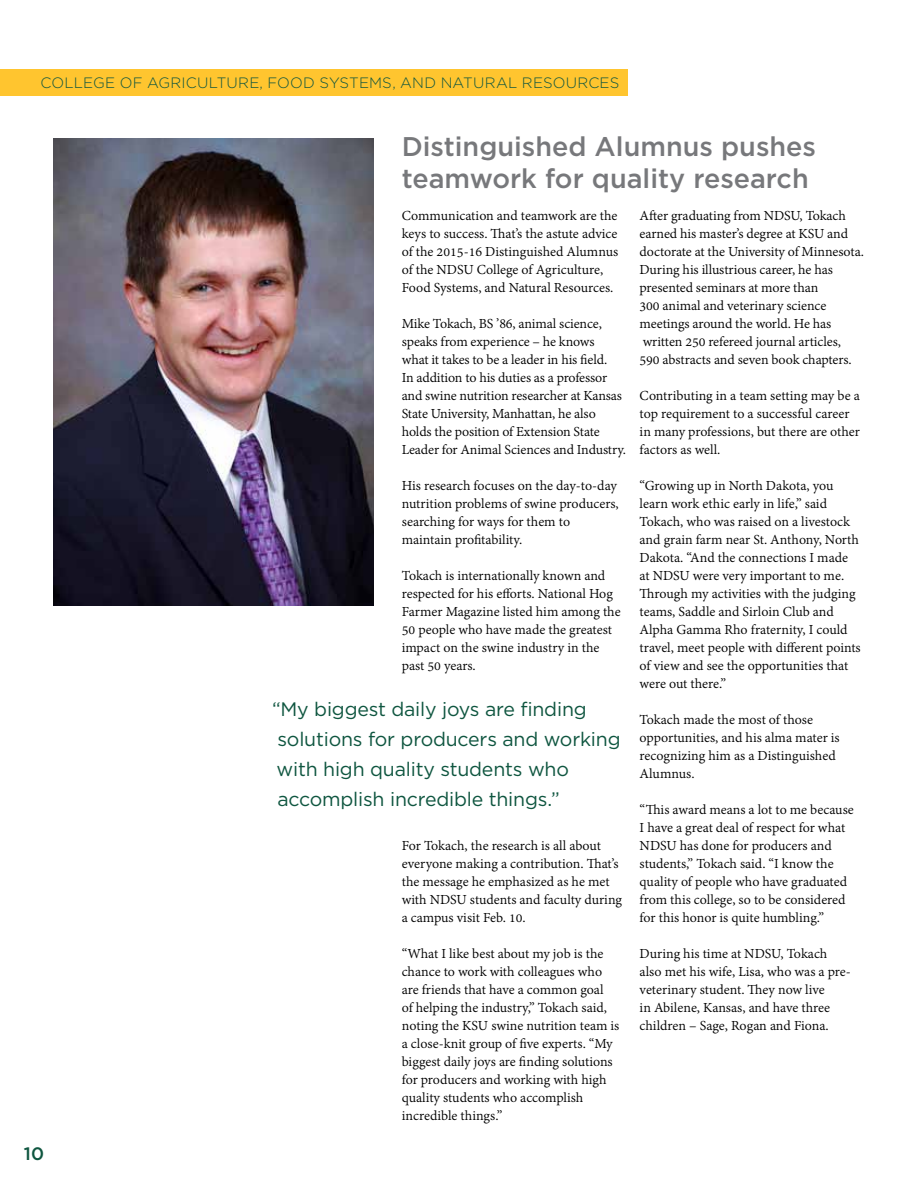
<style>
.page{position:relative;width:918px;height:1188px;background:#fff}
.page>*{position:absolute;margin:0;border:0;box-sizing:border-box;transform-origin:0 0}
.t1{font:500 27px/32.4px "Gotham";color:#77787b}
.t2{font:19.5px/30px "Gotham";letter-spacing:-.01em;color:#0f5640}
.t3{font:500 18px "Gotham";color:#0f5640}
.t4{font:15px/18px "Adobe Devanagari";color:#000}
.t5{font:300 15px "Gotham";letter-spacing:.01em;color:#0f5640}
</style>
<div class="page">
<img style="left:53px;top:138px;width:321px;height:468px">
<div style="left:0;top:69px;width:628px;height:27px;background:#ffc52f"></div>
<p class="t5" style="left:40px;top:74px;width:580px">COLLEGE OF AGRICULTURE, FOOD SYSTEMS, AND NATURAL RESOURCES</p>
<p class="t3" style="left:24px;top:1143px;width:22px">10</p>
<h1 class="t1" style="left:402px;top:130px;width:416px">Distinguished Alumnus pushes teamwork for quality research</h1>
<p class="t4" style="left:402px;top:208px;width:218px">Communication and teamwork are the keys to success. That’s the astute advice of the 2015-16 Distinguished Alumnus of the NDSU College of Agriculture, Food Systems, and Natural Resources.</p>
<p class="t4" style="left:402px;top:316px;width:226px">Mike Tokach, BS ’86, animal science, speaks from experience – he knows<br>what it takes to be a leader in his field.<br>In addition to his duties as a professor and swine nutrition researcher at Kansas State University, Manhattan, he also holds the position of Extension State Leader for Animal Sciences and Industry.</p>
<p class="t4" style="left:402px;top:478px;width:219px">His research focuses on the day-to-day nutrition problems of swine producers, searching for ways for them to maintain profitability.</p>
<p class="t4" style="left:402px;top:568px;width:220px">Tokach is internationally known and respected for his efforts. National Hog<br>Farmer Magazine listed him among the<br>50 people who have made the greatest impact on the swine industry in the past 50 years.</p>
<p class="t4" style="left:640px;top:208px;width:226px">After graduating from NDSU, Tokach earned his master’s degree at KSU and doctorate at the University of Minnesota.<br>During his illustrious career, he has presented seminars at more than<br>300 animal and veterinary science meetings around the world. He has written 250 refereed journal articles,<br>590 abstracts and seven book chapters.</p>
<p class="t4" style="left:640px;top:388px;width:222px">Contributing in a team setting may be a top requirement to a successful career in many professions, but there are other factors as well.</p>
<p class="t4" style="left:640px;top:478px;width:223px">“Growing up in North Dakota, you learn work ethic early in life,” said Tokach, who was raised on a livestock and grain farm near St. Anthony, North Dakota. “And the connections I made at NDSU were very important to me.<br>Through my activities with the judging teams, Saddle and Sirloin Club and Alpha Gamma Rho fraternity, I could travel, meet people with different points of view and see the opportunities that were out there.”</p>
<p class="t4" style="left:640px;top:712px;width:202px">Tokach made the most of those opportunities, and his alma mater is recognizing him as a Distinguished<br>Alumnus.</p>
<p class="t4" style="left:640px;top:802px;width:216px">“This award means a lot to me because I have a great deal of respect for what NDSU has done for producers and students,” Tokach said. “I know the quality of people who have graduated from this college, so to be considered for this honor is quite humbling.”</p>
<p class="t4" style="left:640px;top:946px;width:213px">During his time at NDSU, Tokach also met his wife, Lisa, who was a pre&shy;veterinary student. They now live<br>in Abilene, Kansas, and have three children – Sage, Rogan and Fiona.</p>
<h2 class="t2" style="left:272px;top:693px;width:350px">“My biggest daily joys are finding solutions for producers and working with high quality students who accomplish incredible things.”</h2>
<p class="t4" style="left:402px;top:838px;width:222px">For Tokach, the research is all about everyone making a contribution. That’s the message he emphasized as he met with NDSU students and faculty during a campus visit Feb. 10.</p>
<p class="t4" style="left:402px;top:946px;width:219px">“What I like best about my job is the chance to work with colleagues who are friends that have a common goal<br>of helping the industry,” Tokach said, noting the KSU swine nutrition team is a close-knit group of five experts. “My biggest daily joys are finding solutions for producers and working with high quality students who accomplish incredible things.”</p>
</div>
